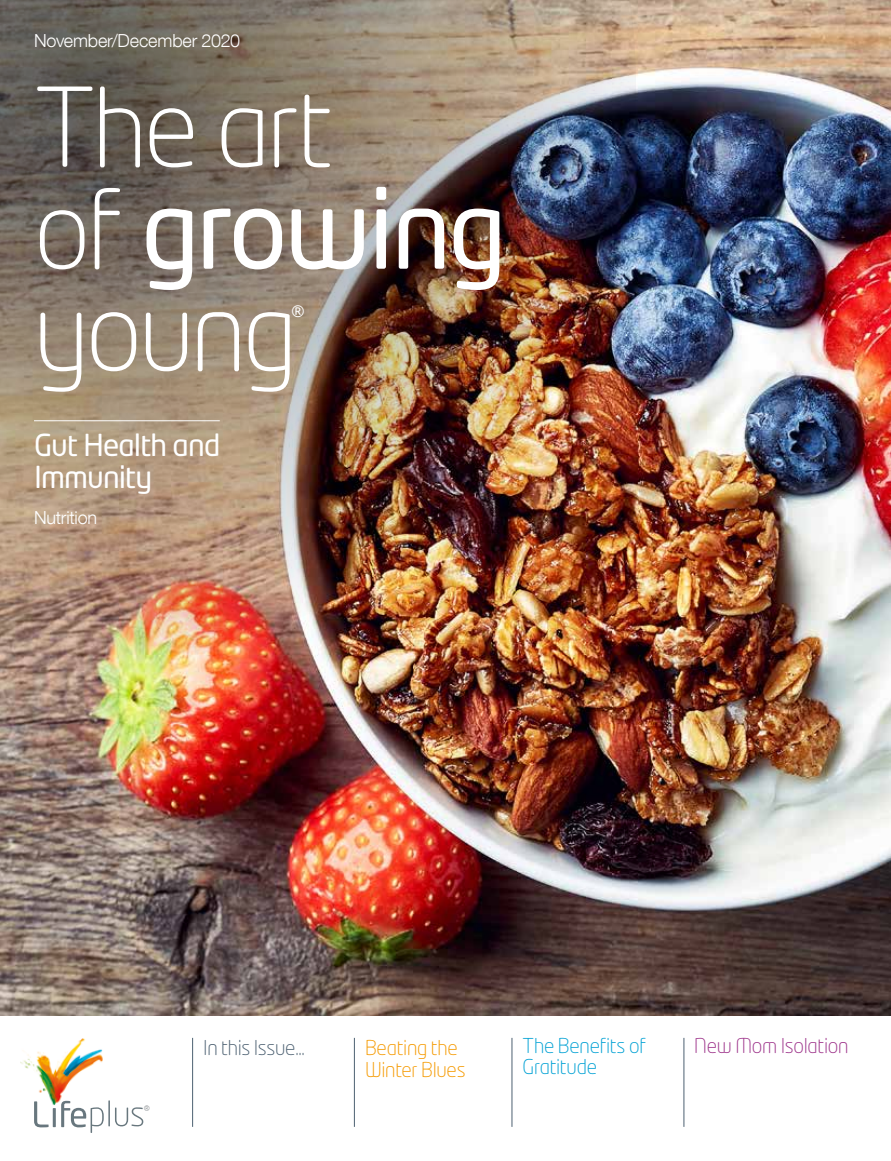
<style>
.page{position:relative;width:891px;height:1161px;background:#fff}
.page>*{position:absolute;margin:0;border:0;box-sizing:border-box;transform-origin:0 0}
.t1{font:300 108px/102px "Neo Tech Pro";letter-spacing:-.03em;color:#fff}
.t2{font:30px/31.5px "Neo Tech Pro";letter-spacing:-.03em;color:#fff}
.t3{font:22.2px "Neo Tech Std";color:#fff}
.t4{font:300 20.25px/20.2px "Neo Tech Pro";letter-spacing:-.01em;color:#00a1d4}
.t5{font:300 20.25px/22.5px "Neo Tech Pro";letter-spacing:-.01em;color:#f59a00}
.t6{font:300 20.25px "Neo Tech Pro";letter-spacing:-.015em;color:#9d338a}
.t7{font:300 20.25px "Neo Tech Pro";letter-spacing:-.015em;color:#4d6172}
.t8{font:300 18px "Helvetica Neue LT Com";letter-spacing:-.01em;color:#fff}
.t9{font:300 10.05px "Neo Tech Pro";color:#73797c}
.s1{font-weight:400}
</style>
<div class="page">
<img style="left:0;top:0;width:891px;height:1016px">
<img style="left:0;top:0;width:636px;height:663px">
<hr style="left:354px;top:1038px;width:1px;height:89px;background:#4d6172">
<hr style="left:512px;top:1038px;width:1px;height:89px;background:#4d6172">
<hr style="left:684px;top:1038px;width:1px;height:89px;background:#4d6172">
<hr style="left:192px;top:1038px;width:1px;height:89px;background:#4d6172">
<img style="left:20px;top:1038px;width:83px;height:67px">
<svg style="left:34px;top:1101px;width:15px;height:26px"></svg>
<hr style="left:53px;top:1108px;width:3px;height:19px;background:#68777e">
<svg style="left:61px;top:1101px;width:43px;height:32px"></svg>
<hr style="left:108px;top:1100px;width:2px;height:26px;background:#68777e">
<svg style="left:115px;top:1107px;width:28px;height:19px"></svg>
<hr style="left:34px;top:420px;width:186px;height:1px;background:#fff">
<p class="t8" style="left:34px;top:30px;width:208px">November/December 2020</p>
<h1 class="t1" style="left:34px;top:76px;width:474px">The art<br>of <span class="s1">growing </span>young</h1>
<p class="t3" style="left:291px;top:301px;width:15px">®</p>
<h2 class="t2" style="left:34px;top:429px;width:188px">Gut Health and<br>Immunity</h2>
<p class="t8" style="left:34px;top:507px;width:65px">Nutrition</p>
<p class="t9" style="left:144px;top:1103px;width:8px">®</p>
<p class="t7" style="left:203px;top:1035px;width:103px">In this Issue...</p>
<p class="t5" style="left:365px;top:1036px;width:102px">Beating the<br>Winter Blues</p>
<p class="t6" style="left:694px;top:1034px;width:156px">New Mom Isolation</p>
<p class="t4" style="left:523px;top:1036px;width:125px">The Benefits of<br>Gratitude</p>
</div>
